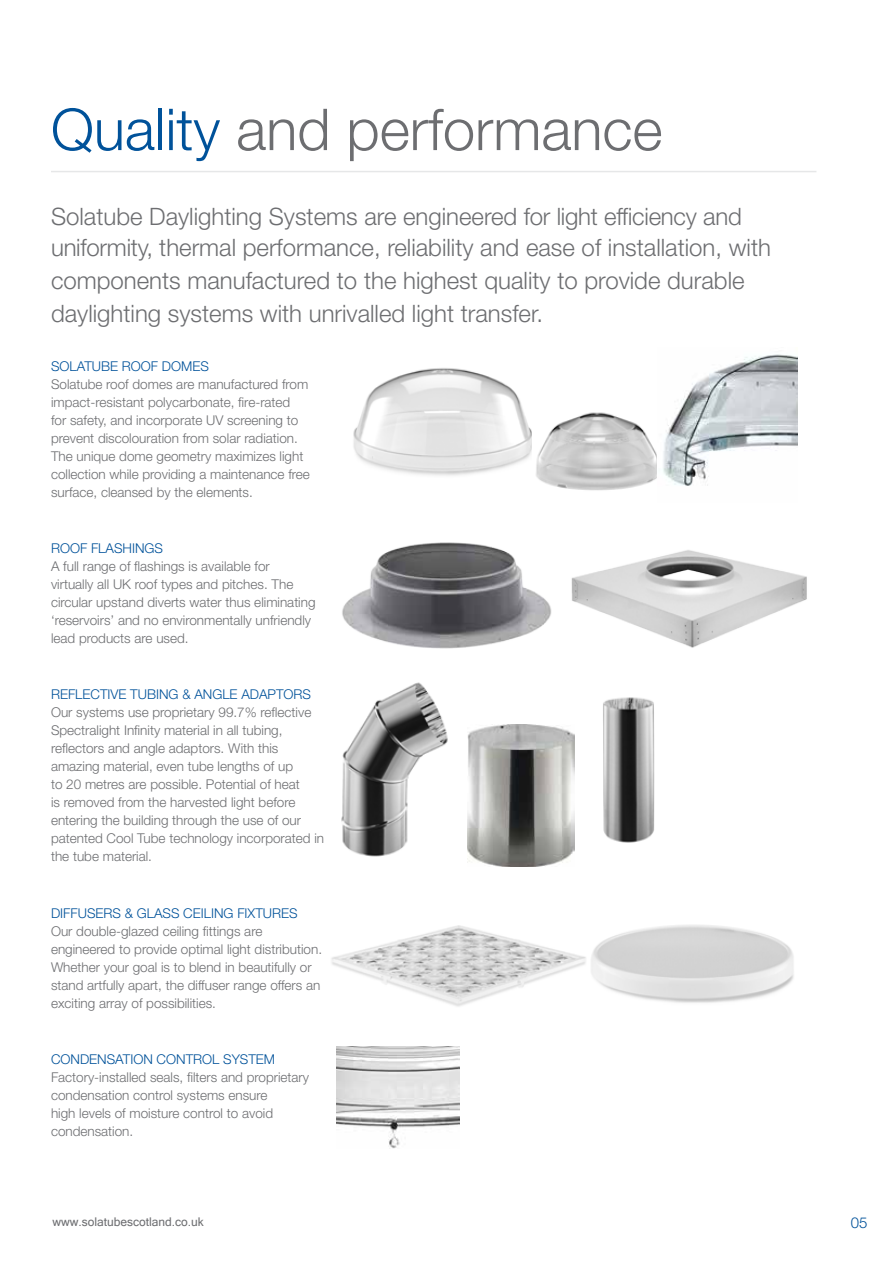
<style>
.page{position:relative;width:893px;height:1263px;background:#fff}
.page>*{position:absolute;margin:0;border:0;box-sizing:border-box;transform-origin:0 0}
.t1{font:300 57.75px "Helvetica Neue LT Std";color:#6d6e71}
.t2{font:300 24px/32.5px "Helvetica Neue LT Std";color:#6d6e71}
.t3{font:300 15px "Helvetica Neue LT Std";color:#00529a}
.t4{font:300 13.5px/18px "Helvetica Neue LT Std";color:#6d6e71}
.t5{font:300 13.5px "Helvetica Neue LT Std";color:#00529a}
.t6{font:12px "Microsoft Sans Serif";color:#6d6e71}
.s1{color:#00529a}
</style>
<div class="page">
<img style="left:591px;top:925px;width:203px;height:78px">
<hr style="left:51px;top:171px;width:765px;height:1px;background:#e6e7e8">
<img style="left:342px;top:542px;width:210px;height:107px">
<img style="left:331px;top:925px;width:255px;height:82px">
<img style="left:341px;top:682px;width:107px;height:175px">
<img style="left:467px;top:724px;width:108px;height:143px">
<img style="left:571px;top:550px;width:236px;height:98px">
<img style="left:353px;top:368px;width:179px;height:108px">
<img style="left:536px;top:412px;width:121px;height:79px">
<img style="left:663px;top:354px;width:134px;height:132px">
<img style="left:337px;top:1046px;width:123px;height:103px">
<img style="left:603px;top:697px;width:52px;height:146px">
<h1 class="t1" style="left:51px;top:94px;width:613px"><span class="s1">Quality</span> and performance</h1>
<p class="t2" style="left:51px;top:199px;width:721px">Solatube Daylighting Systems are engineered for light efficiency and uniformity, thermal performance, reliability and ease of installation, with components manufactured to the highest quality to provide durable daylighting systems with unrivalled light transfer.</p>
<p class="t5" style="left:51px;top:358px;width:159px">SOLATUBE ROOF DOMES</p>
<p class="t4" style="left:51px;top:375px;width:260px">Solatube roof domes are manufactured from impact-resistant polycarbonate, fire-rated<br>for safety, and incorporate UV screening to prevent discolouration from solar radiation.<br>The unique dome geometry maximizes light collection while providing a maintenance free surface, cleansed by the elements.</p>
<p class="t5" style="left:51px;top:540px;width:114px">ROOF FLASHINGS</p>
<p class="t4" style="left:51px;top:557px;width:266px">A full range of flashings is available for virtually all UK roof types and pitches. The circular upstand diverts water thus eliminating ‘reservoirs’ and no environmentally unfriendly lead products are used.</p>
<p class="t5" style="left:51px;top:686px;width:262px">REFLECTIVE TUBING &amp; ANGLE ADAPTORS</p>
<p class="t4" style="left:51px;top:703px;width:275px">Our systems use proprietary 99.7% reflective Spectralight Infinity material in all tubing, reflectors and angle adaptors. With this amazing material, even tube lengths of up<br>to 20 metres are possible. Potential of heat<br>is removed from the harvested light before entering the building through the use of our patented Cool Tube technology incorporated in the tube material.</p>
<p class="t5" style="left:51px;top:904px;width:248px">DIFFUSERS &amp; GLASS CEILING FIXTURES</p>
<p class="t4" style="left:51px;top:921px;width:273px">Our double-glazed ceiling fittings are engineered to provide optimal light distribution.<br>Whether your goal is to blend in beautifully or stand artfully apart, the diffuser range offers an exciting array of possibilities.</p>
<p class="t5" style="left:51px;top:1051px;width:226px">CONDENSATION CONTROL SYSTEM</p>
<p class="t4" style="left:51px;top:1068px;width:260px">Factory-installed seals, filters and proprietary condensation control systems ensure<br>high levels of moisture control to avoid condensation.</p>
<p class="t6" style="left:52px;top:1214px;width:153px">www.solatubescotland.co.uk</p>
<p class="t3" style="left:851px;top:1214px;width:18px">05</p>
</div>
